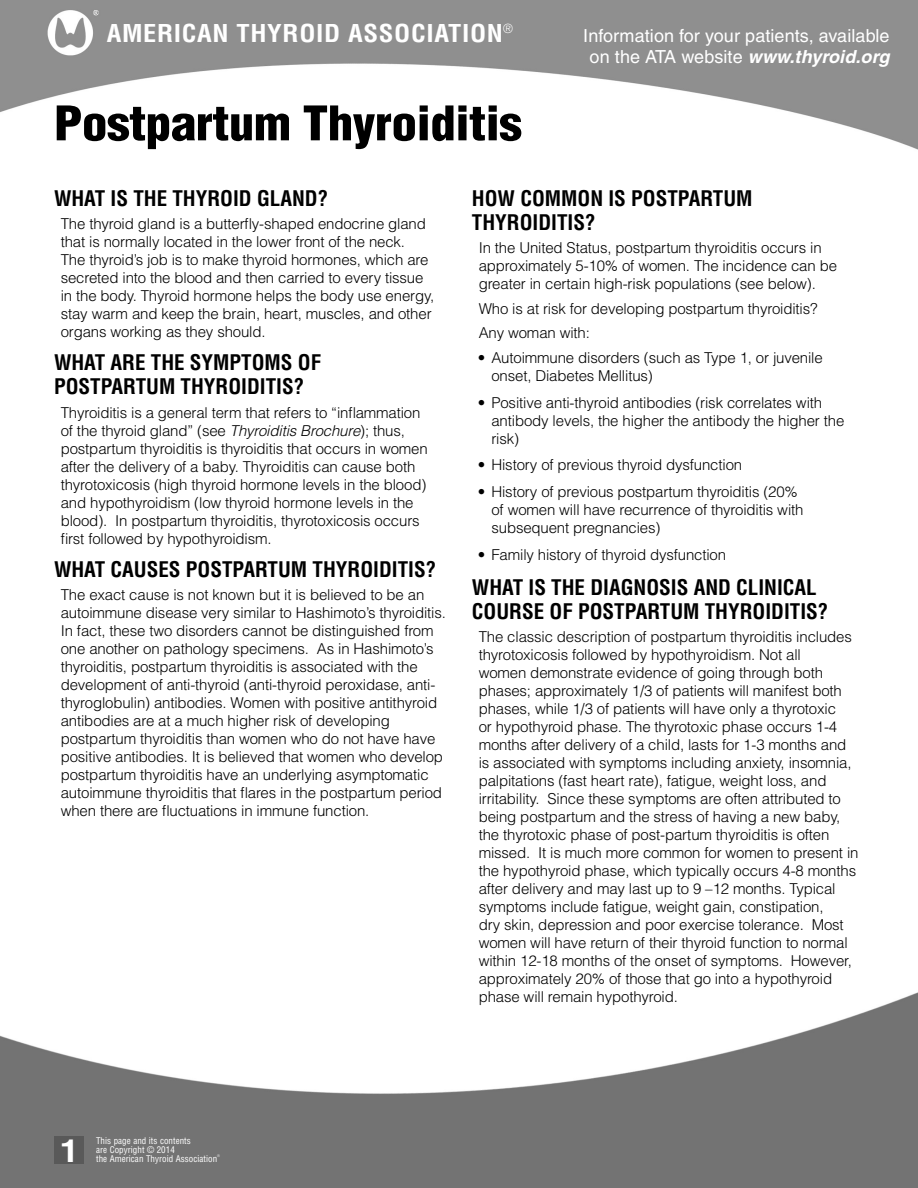
<style>
.page{position:relative;width:918px;height:1188px;background:#fff}
.page>*{position:absolute;margin:0;border:0;box-sizing:border-box;transform-origin:0 0}
.t1{font:900 condensed 46.5px "Helvetica";letter-spacing:-.01em;color:#000;scale:1.1 1}
.t2{font:700 condensed 30px "Helvetica";color:#fff;scale:1.18 1}
.t3{font:700 condensed 24px "Helvetica";letter-spacing:.025em;color:#fff;scale:1.1 1}
.t4{font:700 condensed 21px/24px "Helvetica";color:#000}
.t5{font:18px/21px "Helvetica";letter-spacing:.005em;color:#fff;text-align:center}
.t6{font:300 15px/18px "Helvetica";letter-spacing:-.01em;color:#000}
.t7{font:condensed 9px/9px "Helvetica";letter-spacing:.005em;color:#fff}
.t8{font:300 condensed 3.45px "Helvetica";color:#fff}
.s1{font-weight:700;font-style:italic}
.s2{font-style:italic}
</style>
<div class="page">
<img style="left:0;top:0;width:918px;height:1188px">
<div style="left:55px;top:1136px;width:29px;height:28px;background:#595959"></div>
<p class="t3" style="left:107px;top:18px;width:371px">AMERICAN THYROID ASSOCIATION<sup>®</sup></p>
<p class="t1" style="left:54px;top:94px;width:427px">Postpartum Thyroiditis</p>
<p class="t5" style="left:583px;top:25px;width:308px">Information for your patients, available on the ATA website <span class="s1">www.thyroid.org</span></p>
<p class="t4" style="left:54px;top:186px;width:276px">WHAT IS THE THYROID GLAND?</p>
<p class="t6" style="left:61px;top:214px;width:375px">The thyroid gland is a butterfly-shaped endocrine gland that is normally located in the lower front of the neck.<br>The thyroid’s job is to make thyroid hormones, which are secreted into the blood and then carried to every tissue in the body. Thyroid hormone helps the body use energy, stay warm and keep the brain, heart, muscles, and other organs working as they should.</p>
<p class="t4" style="left:54px;top:351px;width:269px">WHAT ARE THE SYMPTOMS OF<br>POSTPARTUM THYROIDITIS?</p>
<p class="t6" style="left:61px;top:403px;width:369px">Thyroiditis is a general term that refers to “inflammation of the thyroid gland” (see <span class="s2">Thyroiditis Brochure</span>); thus, postpartum thyroiditis is thyroiditis that occurs in women after the delivery of a baby. Thyroiditis can cause both thyrotoxicosis (high thyroid hormone levels in the blood) and hypothyroidism (low thyroid hormone levels in the blood). In postpartum thyroiditis, thyrotoxicosis occurs first followed by hypothyroidism.</p>
<p class="t4" style="left:54px;top:557px;width:384px">WHAT CAUSES POSTPARTUM THYROIDITIS?</p>
<p class="t6" style="left:61px;top:586px;width:387px">The exact cause is not known but it is believed to be an autoimmune disease very similar to Hashimoto’s thyroiditis.<br>In fact, these two disorders cannot be distinguished from one another on pathology specimens. As in Hashimoto’s thyroiditis, postpartum thyroiditis is associated with the development of anti-thyroid (anti-thyroid peroxidase, anti&shy;thyroglobulin) antibodies. Women with positive antithyroid antibodies are at a much higher risk of developing postpartum thyroiditis than women who do not have have positive antibodies. It is believed that women who develop postpartum thyroiditis have an underlying asymptomatic autoimmune thyroiditis that flares in the postpartum period when there are fluctuations in immune function.</p>
<p class="t4" style="left:472px;top:186px;width:282px">HOW COMMON IS POSTPARTUM<br>THYROIDITIS?</p>
<p class="t6" style="left:479px;top:238px;width:360px">In the United Status, postpartum thyroiditis occurs in approximately 5-10% of women. The incidence can be greater in certain high-risk populations (see below).</p>
<p class="t6" style="left:479px;top:296px;width:340px;line-height:24.8px">Who is at risk for developing postpartum thyroiditis?<br>Any woman with:</p>
<p class="t6" style="left:491px;top:349px;width:333px;text-indent:-14px">• Autoimmune disorders (such as Type 1, or juvenile onset, Diabetes Mellitus)</p>
<p class="t6" style="left:491px;top:393px;width:354px;text-indent:-14px">• Positive anti-thyroid antibodies (risk correlates with antibody levels, the higher the antibody the higher the risk)</p>
<p class="t6" style="left:478px;top:456px;width:266px">• History of previous thyroid dysfunction</p>
<p class="t6" style="left:491px;top:483px;width:314px;text-indent:-14px">• History of previous postpartum thyroiditis (20% of women will have recurrence of thyroiditis with subsequent pregnancies)</p>
<p class="t6" style="left:478px;top:545px;width:250px">• Family history of thyroid dysfunction</p>
<p class="t4" style="left:472px;top:575px;width:358px">WHAT IS THE DIAGNOSIS AND CLINICAL<br>COURSE OF POSTPARTUM THYROIDITIS?</p>
<p class="t6" style="left:479px;top:628px;width:381px">The classic description of postpartum thyroiditis includes thyrotoxicosis followed by hypothyroidism. Not all<br>women demonstrate evidence of going through both phases; approximately 1/3 of patients will manifest both phases, while 1/3 of patients will have only a thyrotoxic<br>or hypothyroid phase. The thyrotoxic phase occurs 1-4 months after delivery of a child, lasts for 1-3 months and is associated with symptoms including anxiety, insomnia, palpitations (fast heart rate), fatigue, weight loss, and irritability. Since these symptoms are often attributed to being postpartum and the stress of having a new baby, the thyrotoxic phase of post-partum thyroiditis is often missed. It is much more common for women to present in the hypothyroid phase, which typically occurs 4-8 months after delivery and may last up to 9 –12 months. Typical symptoms include fatigue, weight gain, constipation,<br>dry skin, depression and poor exercise tolerance. Most women will have return of their thyroid function to normal within 12-18 months of the onset of symptoms. However, approximately 20% of those that go into a hypothyroid phase will remain hypothyroid.</p>
<p class="t2" style="left:60px;top:1132px;width:16px">1</p>
<p class="t7" style="left:96px;top:1136px;width:123px">This page and its contents<br>are Copyright © 2014<br>the American Thyroid Association</p>
<p class="t8" style="left:217px;top:1154px;width:4px">®</p>
</div>
